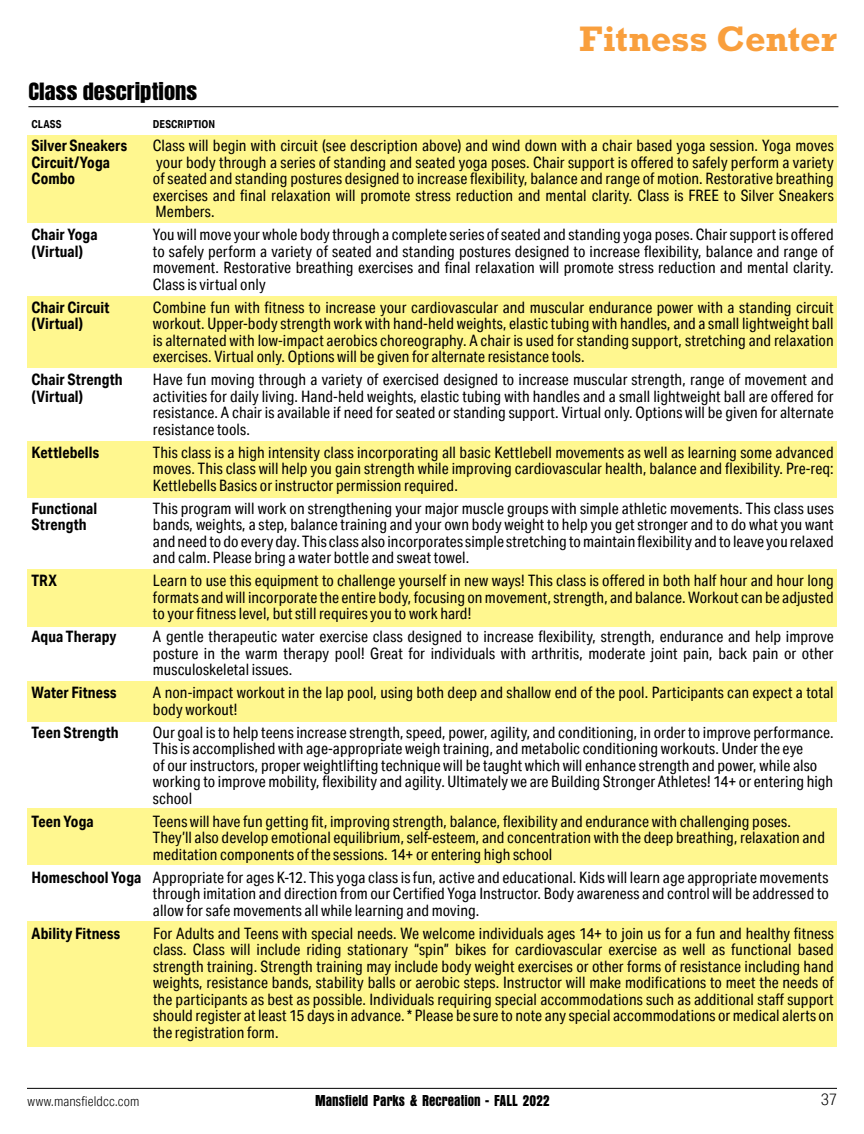
<style>
.page{position:relative;width:864px;height:1134px;background:#fff}
.page>*{position:absolute;margin:0;border:0;box-sizing:border-box;transform-origin:0 0}
.t1{font:700 36px "Rockwell Std";color:#f99f3d}
.t2{font:20.25px "Anton";letter-spacing:.005em;color:#000;scale:1.11 1}
.t3{font:16.5px "Anzeigen Gro";letter-spacing:.005em;color:#000}
.t4{font:300 16.5px "Aktiv Grotesk Cd";color:#000}
.t5{font:15.75px/16.5px "Aktiv Grotesk Cd";letter-spacing:.005em;color:#000;text-align:justify}
.t6{font:700 15.75px "Aktiv Grotesk Cd";letter-spacing:.005em;color:#000}
.t7{font:300 13.5px "Aktiv Grotesk Cd";letter-spacing:.01em;color:#000}
.t8{font:700 10.95px "Aktiv Grotesk Cd";letter-spacing:.01em;color:#000}
.s1{font-weight:700}
</style>
<div class="page">
<hr style="left:27px;top:1088px;width:810px;height:1px;background:#000">
<div style="left:27px;top:136px;width:810px;height:87px;background:#fff78f"></div>
<div style="left:27px;top:296px;width:810px;height:72px;background:#fff78f"></div>
<div style="left:27px;top:441px;width:810px;height:56px;background:#fff78f"></div>
<div style="left:27px;top:569px;width:810px;height:57px;background:#fff78f"></div>
<div style="left:27px;top:681px;width:810px;height:41px;background:#fff78f"></div>
<div style="left:27px;top:921px;width:810px;height:126px;background:#fff78f"></div>
<div style="left:27px;top:808px;width:810px;height:57px;background:#fff78f"></div>
<hr style="left:28px;top:106px;width:810px;height:1px;background:#000">
<h1 class="t1" style="left:579px;top:18px;width:259px">Fitness Center</h1>
<p class="t2" style="left:28px;top:81px;width:154px">Class descriptions</p>
<p class="t6" style="left:31px;top:136px;width:97px">Silver Sneakers</p>
<p class="t5" style="left:153px;top:137px;width:682px">Class will begin with circuit (see description above) and wind down with a chair based yoga session. Yoga moves</p>
<p class="t6" style="left:31px;top:152px;width:80px">Circuit/Yoga</p>
<p class="t5" style="left:156px;top:154px;width:679px">your body through a series of standing and seated yoga poses. Chair support is offered to safely perform a variety</p>
<p class="t6" style="left:31px;top:169px;width:45px">Combo</p>
<p class="t5" style="left:153px;top:170px;width:682px">of seated and standing postures designed to increase flexibility, balance and range of motion. Restorative breathing exercises and final relaxation will promote stress reduction and mental clarity. Class is FREE to Silver Sneakers Members.</p>
<p class="t6" style="left:31px;top:225px;width:68px">Chair Yoga</p>
<p class="t5" style="left:153px;top:226px;width:682px">You will move your whole body through a complete series of seated and standing yoga poses. Chair support is offered</p>
<p class="t6" style="left:31px;top:241px;width:53px">(Virtual)</p>
<p class="t5" style="left:153px;top:243px;width:682px">to safely perform a variety of seated and standing postures designed to increase flexibility, balance and range of movement. Restorative breathing exercises and final relaxation will promote stress reduction and mental clarity.<br>Class is virtual only</p>
<p class="t6" style="left:31px;top:297px;width:80px">Chair Circuit</p>
<p class="t5" style="left:153px;top:299px;width:682px">Combine fun with fitness to increase your cardiovascular and muscular endurance power with a standing circuit</p>
<p class="t6" style="left:31px;top:314px;width:53px">(Virtual)</p>
<p class="t5" style="left:153px;top:315px;width:682px">workout. Upper-body strength work with hand-held weights, elastic tubing with handles, and a small lightweight ball is alternated with low-impact aerobics choreography. A chair is used for standing support, stretching and relaxation exercises. Virtual only. Options will be given for alternate resistance tools.</p>
<p class="t6" style="left:31px;top:370px;width:93px">Chair Strength</p>
<p class="t5" style="left:153px;top:371px;width:682px">Have fun moving through a variety of exercised designed to increase muscular strength, range of movement and</p>
<p class="t6" style="left:31px;top:386px;width:53px">(Virtual)</p>
<p class="t5" style="left:153px;top:388px;width:682px">activities for daily living. Hand-held weights, elastic tubing with handles and a small lightweight ball are offered for resistance. A chair is available if need for seated or standing support. Virtual only. Options will be given for alternate resistance tools.</p>
<p class="t6" style="left:31px;top:442px;width:69px">Kettlebells</p>
<p class="t5" style="left:153px;top:444px;width:682px">This class is a high intensity class incorporating all basic Kettlebell movements as well as learning some advanced moves. This class will help you gain strength while improving cardiovascular health, balance and flexibility. Pre-req:<br>Kettlebells Basics or instructor permission required.</p>
<p class="t6" style="left:31px;top:498px;width:67px">Functional</p>
<p class="t5" style="left:153px;top:500px;width:682px">This program will work on strengthening your major muscle groups with simple athletic movements. This class uses</p>
<p class="t6" style="left:31px;top:515px;width:57px">Strength</p>
<p class="t5" style="left:153px;top:516px;width:682px">bands, weights, a step, balance training and your own body weight to help you get stronger and to do what you want and need to do every day. This class also incorporates simple stretching to maintain flexibility and to leave you relaxed and calm. Please bring a water bottle and sweat towel.</p>
<p class="t6" style="left:31px;top:571px;width:27px">TRX</p>
<p class="t5" style="left:153px;top:572px;width:682px">Learn to use this equipment to challenge yourself in new ways! This class is offered in both half hour and hour long formats and will incorporate the entire body, focusing on movement, strength, and balance. Workout can be adjusted to your fitness level, but still requires you to work hard!</p>
<p class="t6" style="left:31px;top:627px;width:87px">Aqua Therapy</p>
<p class="t5" style="left:153px;top:628px;width:682px">A gentle therapeutic water exercise class designed to increase flexibility, strength, endurance and help improve posture in the warm therapy pool! Great for individuals with arthritis, moderate joint pain, back pain or other musculoskeletal issues.</p>
<p class="t6" style="left:31px;top:683px;width:86px">Water Fitness</p>
<p class="t5" style="left:153px;top:684px;width:682px">A non-impact workout in the lap pool, using both deep and shallow end of the pool. Participants can expect a total body workout!</p>
<p class="t6" style="left:31px;top:722px;width:89px">Teen Strength</p>
<p class="t5" style="left:153px;top:724px;width:682px;text-align:left">Our goal is to help teens increase strength, speed, power, agility, and conditioning, in order to improve performance.<br>This is accomplished with age-appropriate weigh training, and metabolic conditioning workouts. Under the eye<br>of our instructors, proper weightlifting technique will be taught which will enhance strength and power, while also working to improve mobility, flexibility and agility. Ultimately we are Building Stronger Athletes! 14+ or entering high school</p>
<p class="t6" style="left:31px;top:811px;width:64px">Teen Yoga</p>
<p class="t5" style="left:153px;top:813px;width:674px;text-align:left">Teens will have fun getting fit, improving strength, balance, flexibility and endurance with challenging poses.<br>They’ll also develop emotional equilibrium, self-esteem, and concentration with the deep breathing, relaxation and meditation components of the sessions. 14+ or entering high school</p>
<p class="t5" style="left:153px;top:869px;width:677px;text-indent:-122px"><span class="s1">Homeschool Yoga</span> Appropriate for ages K-12. This yoga class is fun, active and educational. Kids will learn age appropriate movements through imitation and direction from our Certified Yoga Instructor. Body awareness and control will be addressed to allow for safe movements all while learning and moving.</p>
<p class="t6" style="left:31px;top:923px;width:90px">Ability Fitness</p>
<p class="t5" style="left:153px;top:925px;width:682px">For Adults and Teens with special needs. We welcome individuals ages 14+ to join us for a fun and healthy fitness class. Class will include riding stationary “spin” bikes for cardiovascular exercise as well as functional based strength training. Strength training may include body weight exercises or other forms of resistance including hand weights, resistance bands, stability balls or aerobic steps. Instructor will make modifications to meet the needs of the participants as best as possible. Individuals requiring special accommodations such as additional staff support should register at least 15 days in advance. * Please be sure to note any special accommodations or medical alerts on the registration form.</p>
<p class="t8" style="left:31px;top:118px;width:32px">CLASS</p>
<p class="t8" style="left:153px;top:118px;width:64px">DESCRIPTION</p>
<p class="t7" style="left:27px;top:1094px;width:114px">www.mansfieldcc.com</p>
<p class="t3" style="left:315px;top:1092px;width:236px">Mansfield Parks &amp; Recreation - FALL 2022</p>
<p class="t4" style="left:821px;top:1090px;width:18px">37</p>
</div>
